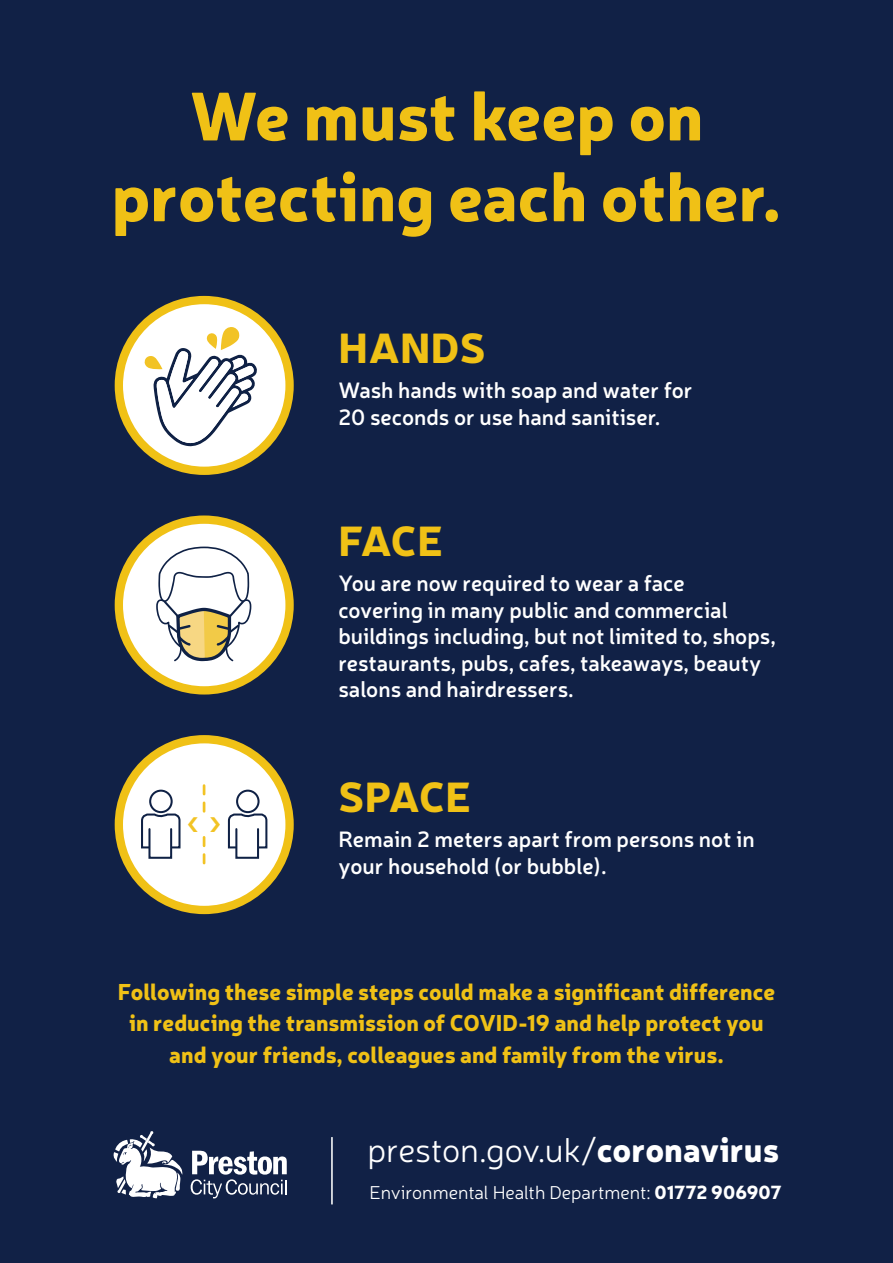
<style>
.page{position:relative;width:893px;height:1263px;background:#112146}
.page>*{position:absolute;margin:0;border:0;box-sizing:border-box;transform-origin:0 0}
.t1{font:900 67.35px/80.8px "Neris";color:#f0c116;text-align:center}
.t2{font:900 41.55px "Neris";letter-spacing:.01em;color:#f0c116}
.t3{font:300 33.9px "Neris";color:#fff}
.t4{font:900 22.65px/31.2px "Neris";color:#f0c116;text-align:center}
.t5{font:600 22.05px/26.5px "Neris";color:#fff}
.t6{font:300 18.75px "Neris";color:#fff}
.s1{font-weight:900}
</style>
<div class="page">
<svg style="left:191px;top:1151px;width:96px;height:47px"></svg>
<svg style="left:114px;top:1131px;width:68px;height:67px"></svg>
<hr style="left:331px;top:1137px;width:2px;height:67px;background:#fff">
<div style="left:119px;top:739px;width:171px;height:171px;background:#fff;border-radius:50%"></div>
<div style="left:115px;top:735px;width:179px;height:179px;border:8px solid #f0c116;border-radius:50%"></div>
<svg style="left:141px;top:789px;width:40px;height:60px"></svg>
<div style="left:148px;top:828px;width:24px;height:31px;border:2px solid #0f2145"></div>
<svg style="left:227px;top:789px;width:40px;height:60px"></svg>
<div style="left:235px;top:828px;width:24px;height:31px;border:2px solid #0f2145"></div>
<svg style="left:203px;top:785px;width:2px;height:10px"></svg>
<svg style="left:203px;top:854px;width:2px;height:10px"></svg>
<div style="left:119px;top:520px;width:171px;height:170px;background:#fff;border-radius:50%"></div>
<div style="left:115px;top:515px;width:179px;height:179px;border:8px solid #f0c116;border-radius:50%"></div>
<svg style="left:156px;top:547px;width:95px;height:114px"></svg>
<svg style="left:119px;top:300px;width:171px;height:171px;background:#fcf4d7"></svg>
<div style="left:115px;top:296px;width:179px;height:179px;border:8px solid #f0c116;border-radius:50%"></div>
<svg style="left:145px;top:327px;width:112px;height:119px;background:#dddedc"></svg>
<svg style="left:202px;top:803px;width:4px;height:43px"></svg>
<h1 class="t1" style="left:112px;top:72px;width:671px">We must keep on protecting each other.</h1>
<h2 class="t2" style="left:339px;top:317px;width:148px">HANDS</h2>
<p class="t5" style="left:338px;top:376px;width:356px">Wash hands with soap and water for<br>20 seconds or use hand sanitiser.</p>
<h2 class="t2" style="left:339px;top:510px;width:106px">FACE</h2>
<p class="t5" style="left:338px;top:569px;width:439px">You are now required to wear a face<br>covering in many public and commercial buildings including, but not limited to, shops, restaurants, pubs, cafes, takeaways, beauty salons and hairdressers.</p>
<h2 class="t2" style="left:339px;top:766px;width:134px">SPACE</h2>
<p class="t5" style="left:338px;top:825px;width:418px">Remain 2 meters apart from persons not in your household (or bubble).</p>
<p class="t4" style="left:118px;top:975px;width:659px">Following these simple steps could make a significant difference in reducing the transmission of COVID-19 and help protect you and your friends, colleagues and family from the virus.</p>
<h3 class="t3" style="left:367px;top:1129px;width:413px">preston.gov.uk/<span class="s1">coronavirus</span></h3>
<p class="t6" style="left:369px;top:1181px;width:414px">Environmental Health Department: <span class="s1">01772 906907</span></p>
</div>
